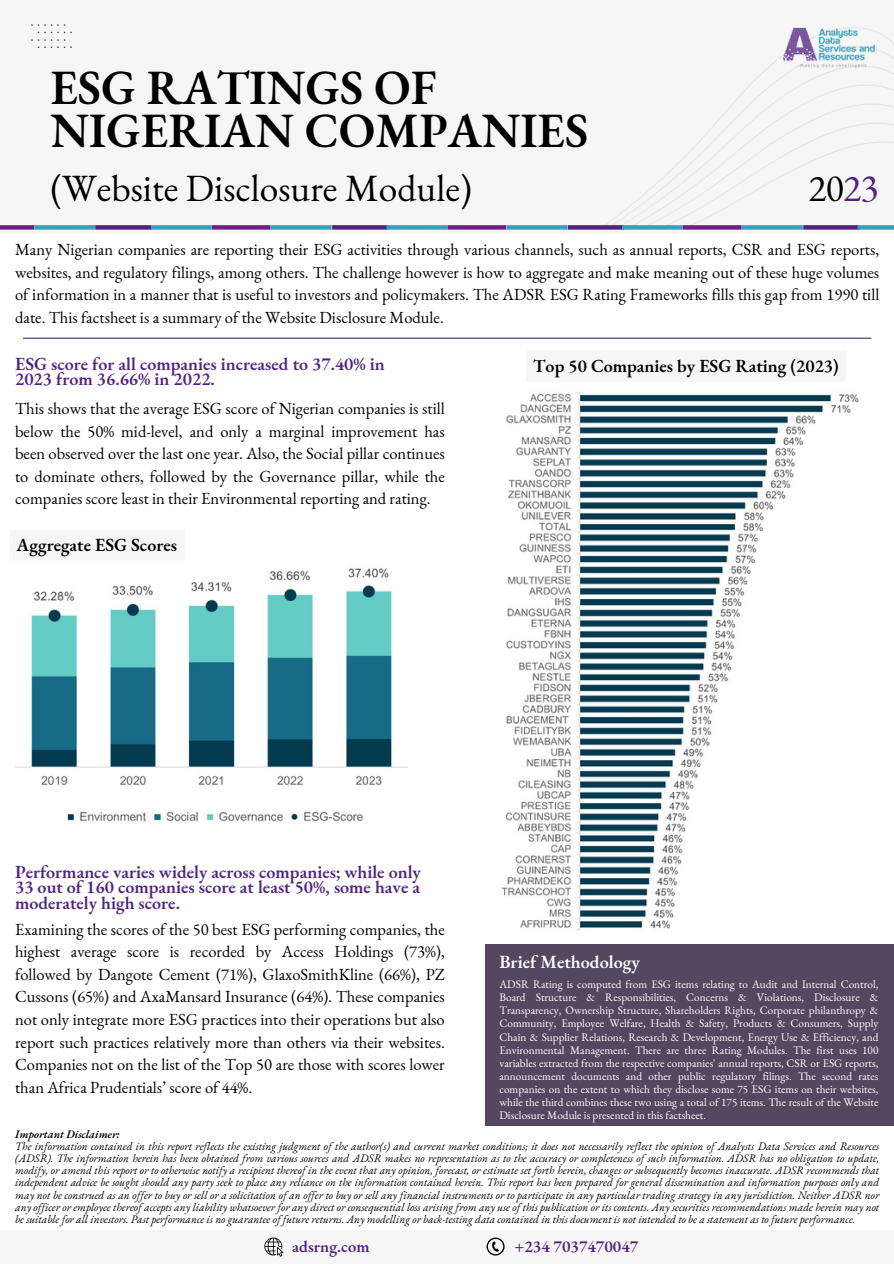
<style>
.page{position:relative;width:894px;height:1264px;background:#fff}
.page>*{position:absolute;margin:0;border:0;box-sizing:border-box;transform-origin:0 0}
.t1{font:600 48px "EB Garamond";color:#000}
.t2{font:37.5px "EB Garamond";color:#000}
.t3{font:600 18.15px "EB Garamond";color:#fff}
.t4{font:600 18px/15.8px "EB Garamond";color:#512381}
.t5{font:600 18px "EB Garamond";color:#000}
.t6{font:16.5px/22.5px "EB Garamond";color:#000;text-align:justify}
.t7{font:600 16.5px "EB Garamond";color:#512381}
.t8{font:italic 11.25px/12.1px "EB Garamond";color:#000;text-align:justify}
.t9{font:11.25px/13.2px "EB Garamond";color:#fff;text-align:justify}
.t10{font:italic 600 11.25px "EB Garamond";color:#000}
.s1{color:#512381}
</style>
<div class="page">
<div style="left:0;top:0;width:893px;height:234px;background:#f6f6f6"></div>
<svg style="left:605px;top:32px;width:288px;height:195px"></svg>
<svg style="left:31px;top:24px;width:41px;height:24px"></svg>
<img style="left:778px;top:27px;width:100px;height:42px">
<hr style="left:23px;top:338px;width:848px;height:1px;background:#512381">
<div style="left:484px;top:944px;width:409px;height:181px;background:#544861"></div>
<div style="left:0;top:1230px;width:893px;height:33px;background:#f6f6f6"></div>
<div style="left:0;top:225px;width:34px;height:5px;background:#741f89"></div>
<div style="left:34px;top:225px;width:61px;height:5px;background:#37a1bd"></div>
<div style="left:95px;top:225px;width:56px;height:5px;background:#512381"></div>
<div style="left:151px;top:225px;width:61px;height:5px;background:#37a1bd"></div>
<div style="left:212px;top:225px;width:58px;height:5px;background:#741f89"></div>
<div style="left:271px;top:225px;width:60px;height:5px;background:#37a1bd"></div>
<div style="left:332px;top:225px;width:56px;height:5px;background:#512381"></div>
<div style="left:386px;top:225px;width:61px;height:5px;background:#37a1bd"></div>
<div style="left:447px;top:225px;width:59px;height:5px;background:#741f89"></div>
<div style="left:506px;top:225px;width:61px;height:5px;background:#37a1bd"></div>
<div style="left:567px;top:225px;width:57px;height:5px;background:#512381"></div>
<div style="left:621px;top:225px;width:61px;height:5px;background:#37a1bd"></div>
<div style="left:682px;top:225px;width:59px;height:5px;background:#741f89"></div>
<div style="left:741px;top:225px;width:61px;height:5px;background:#37a1bd"></div>
<div style="left:803px;top:225px;width:56px;height:5px;background:#512381"></div>
<div style="left:857px;top:225px;width:36px;height:5px;background:#37a1bd"></div>
<svg style="left:486px;top:1237px;width:18px;height:18px"></svg>
<svg style="left:264px;top:1237px;width:19px;height:19px"></svg>
<img style="left:501px;top:392px;width:358px;height:539px">
<img style="left:15px;top:568px;width:392px;height:254px">
<div style="left:9px;top:529px;width:175px;height:31px;background:#f6f6f6"></div>
<p class="t1" style="left:50px;top:55px;width:387px">ESG RATINGS OF</p>
<p class="t1" style="left:50px;top:98px;width:539px">NIGERIAN COMPANIES</p>
<p class="t2" style="left:50px;top:163px;width:423px">(Website Disclosure Module)</p>
<p class="t2" style="left:808px;top:163px;width:71px">20<span class="s1">23</span></p>
<p class="t6" style="left:15px;top:238px;width:865px">Many Nigerian companies are reporting their ESG activities through various channels, such as annual reports, CSR and ESG reports, websites, and regulatory filings, among others. The challenge however is how to aggregate and make meaning out of these huge volumes of information in a manner that is useful to investors and policymakers. The ADSR ESG Rating Frameworks fills this gap from 1990 till date. This factsheet is a summary of the Website Disclosure Module.</p>
<p class="t5" style="left:533px;top:354px;width:307px">Top 50 Companies by ESG Rating (2023)</p>
<p class="t6" style="left:15px;top:397px;width:431px">This shows that the average ESG score of Nigerian companies is still below the 50% mid-level, and only a marginal improvement has been observed over the last one year. Also, the Social pillar continues to dominate others, followed by the Governance pillar, while the companies score least in their Environmental reporting and rating.</p>
<p class="t4" style="left:15px;top:355px;width:371px">ESG score for all companies increased to 37.40% in<br>2023 from 36.66% in 2022.</p>
<p class="t5" style="left:17px;top:533px;width:162px">Aggregate ESG Scores</p>
<p class="t4" style="left:15px;top:863px;width:407px;text-align:justify">Performance varies widely across companies; while only 33 out of 160 companies score at least 50%, some have a moderately high score.</p>
<p class="t6" style="left:15px;top:917px;width:431px">Examining the scores of the 50 best ESG performing companies, the highest average score is recorded by Access Holdings (73%), followed by Dangote Cement (71%), GlaxoSmithKline (66%), PZ Cussons (65%) and AxaMansard Insurance (64%). These companies not only integrate more ESG practices into their operations but also report such practices relatively more than others via their websites.<br>Companies not on the list of the Top 50 are those with scores lower than Africa Prudentials’ score of 44%.</p>
<p class="t3" style="left:499px;top:949px;width:142px">Brief Methodology</p>
<p class="t9" style="left:499px;top:977px;width:380px">ADSR Rating is computed from ESG items relating to Audit and Internal Control, Board Structure &amp; Responsibilities, Concerns &amp; Violations, Disclosure &amp; Transparency, Ownership Structure, Shareholders Rights, Corporate philanthropy &amp; Community, Employee Welfare, Health &amp; Safety, Products &amp; Consumers, Supply Chain &amp; Supplier Relations, Research &amp; Development, Energy Use &amp; Efficiency, and Environmental Management. There are three Rating Modules. The first uses 100 variables extracted from the respective companies' annual reports, CSR or ESG reports, announcement documents and other public regulatory filings. The second rates companies on the extent to which they disclose some 75 ESG items on their websites, while the third combines these two using a total of 175 items. The result of the Website Disclosure Module is presented in this factsheet.</p>
<p class="t10" style="left:15px;top:1126px;width:106px">Important Disclaimer:</p>
<p class="t8" style="left:15px;top:1139px;width:865px">The information contained in this report reflects the existing judgment of the author(s) and current market conditions; it does not necessarily reflect the opinion of Analysts Data Services and Resources (ADSR). The information herein has been obtained from various sources and ADSR makes no representation as to the accuracy or completeness of such information. ADSR has no obligation to update, modify, or amend this report or to otherwise notify a recipient thereof in the event that any opinion, forecast, or estimate set forth herein, changes or subsequently becomes inaccurate. ADSR recommends that independent advice be sought should any party seek to place any reliance on the information contained herein. This report has been prepared for general dissemination and information purposes only and may not be construed as an of er to buy or sell or a solicitation of an of er to buy or sell any financial instruments or to participate in any particular trading strategy in any jurisdiction. Neither ADSR nor any of icer or employee thereof accepts any liability whatsoever for any direct or consequential loss arising from any use of this publication or its contents. Any securities recommendations made herein may not be suitable for all investors. Past performance is no guarantee of future returns. Any modelling or back-testing data contained in this document is not intended to be a statement as to future performance.</p>
<p class="t7" style="left:292px;top:1234px;width:79px">adsrng.com</p>
<p class="t7" style="left:514px;top:1234px;width:125px">+234 7037470047</p>
</div>
